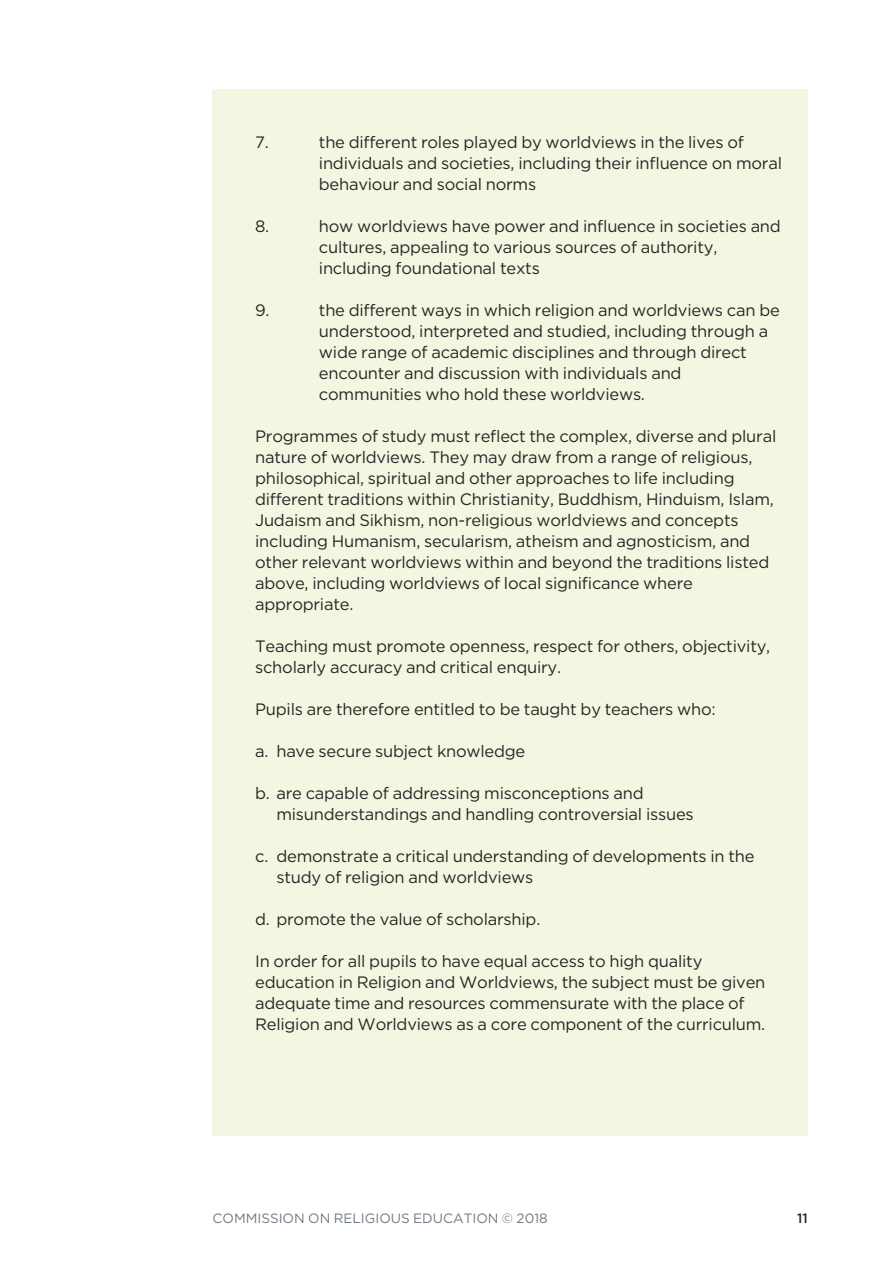
<style>
.page{position:relative;width:893px;height:1263px;background:#fff}
.page>*{position:absolute;margin:0;border:0;box-sizing:border-box;transform-origin:0 0}
.t1{font:16.5px/21px "Gotham HTF";letter-spacing:-.015em;color:#272526}
.t2{font:13.5px "Gotham HTF";color:#6e7983}
.t3{font:500 13.5px "Gotham HTF";color:#272526}
</style>
<div class="page">
<div style="left:213px;top:89px;width:595px;height:1046px;background:#f3f7e1"></div>
<p class="t1" style="left:255px;top:131px;width:15px">7.</p>
<p class="t1" style="left:319px;top:131px;width:465px">the different roles played by worldviews in the lives of individuals and societies, including their influence on moral behaviour and social norms</p>
<p class="t1" style="left:255px;top:215px;width:16px">8.</p>
<p class="t1" style="left:319px;top:215px;width:463px">how worldviews have power and influence in societies and cultures, appealing to various sources of authority, including foundational texts</p>
<p class="t1" style="left:255px;top:299px;width:16px">9.</p>
<p class="t1" style="left:319px;top:299px;width:462px">the different ways in which religion and worldviews can be understood, interpreted and studied, including through a wide range of academic disciplines and through direct encounter and discussion with individuals and communities who hold these worldviews.</p>
<p class="t1" style="left:255px;top:425px;width:523px">Programmes of study must reflect the complex, diverse and plural nature of worldviews. They may draw from a range of religious, philosophical, spiritual and other approaches to life including different traditions within Christianity, Buddhism, Hinduism, Islam, Judaism and Sikhism, non-religious worldviews and concepts including Humanism, secularism, atheism and agnosticism, and other relevant worldviews within and beyond the traditions listed above, including worldviews of local significance where appropriate.</p>
<p class="t1" style="left:255px;top:635px;width:517px">Teaching must promote openness, respect for others, objectivity, scholarly accuracy and critical enquiry.</p>
<p class="t1" style="left:255px;top:698px;width:462px">Pupils are therefore entitled to be taught by teachers who:</p>
<p class="t1" style="left:255px;top:740px;width:272px">a. have secure subject knowledge</p>
<p class="t1" style="left:276px;top:782px;width:419px;text-indent:-21px">b. are capable of addressing misconceptions and misunderstandings and handling controversial issues</p>
<p class="t1" style="left:276px;top:845px;width:480px;text-indent:-21px">c. demonstrate a critical understanding of developments in the study of religion and worldviews</p>
<p class="t1" style="left:255px;top:908px;width:287px">d. promote the value of scholarship.</p>
<p class="t1" style="left:255px;top:950px;width:512px">In order for all pupils to have equal access to high quality education in Religion and Worldviews, the subject must be given adequate time and resources commensurate with the place of Religion and Worldviews as a core component of the curriculum.</p>
<p class="t2" style="left:213px;top:1211px;width:337px">COMMISSION ON RELIGIOUS EDUCATION © 2018</p>
<p class="t3" style="left:797px;top:1211px;width:12px">11</p>
</div>
